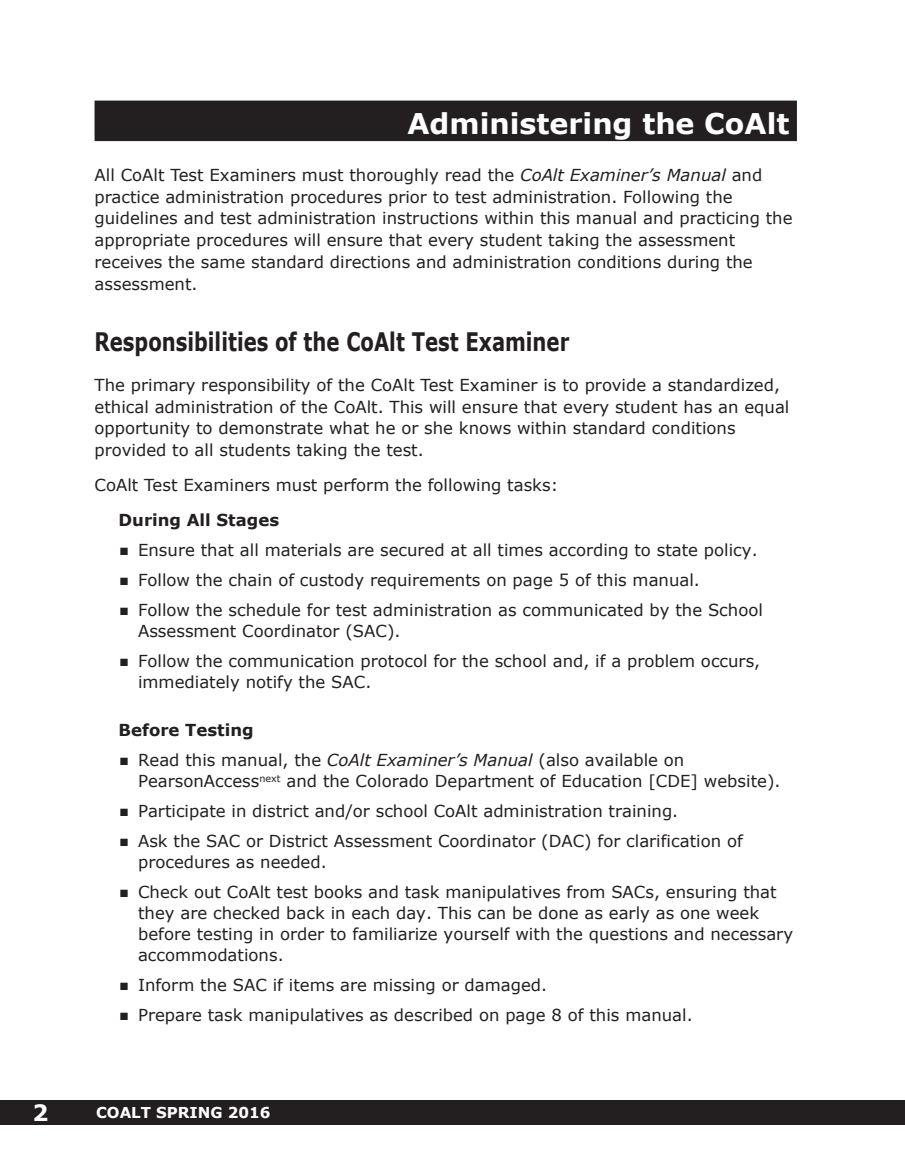
<style>
.page{position:relative;width:905px;height:1175px;background:#fff}
.page>*{position:absolute;margin:0;border:0;box-sizing:border-box;transform-origin:0 0}
.t1{font:700 28.5px "Verdana";color:#fff}
.t2{font:700 25.5px "Verdana";color:#231f20;scale:.77 1}
.t3{font:700 22.5px "Verdana";color:#fff}
.t4{font:16.5px/21.8px "Verdana";color:#231f20}
.t5{font:700 16.5px "Verdana";color:#231f20}
.t6{font:700 15px "Verdana";color:#fff}
.s1{font-style:italic}
.s2{font-weight:700}
</style>
<div class="page">
<div style="left:0;top:1100px;width:904px;height:24px;background:#231f20"></div>
<div style="left:94px;top:101px;width:702px;height:40px;background:#231f20"></div>
<h1 class="t1" style="left:407px;top:103px;width:383px">Administering the CoAlt</h1>
<p class="t4" style="left:94px;top:164px;width:699px">All CoAlt Test Examiners must thoroughly read the <span class="s1">CoAlt Examiner’s Manual</span> and practice administration procedures prior to test administration. Following the guidelines and test administration instructions within this manual and practicing the appropriate procedures will ensure that every student taking the assessment receives the same standard directions and administration conditions during the assessment.</p>
<p class="t2" style="left:94px;top:324px;width:618px">Responsibilities of the CoAlt Test Examiner</p>
<p class="t4" style="left:94px;top:374px;width:696px">The primary responsibility of the CoAlt Test Examiner is to provide a standardized, ethical administration of the CoAlt. This will ensure that every student has an equal opportunity to demonstrate what he or she knows within standard conditions provided to all students taking the test.</p>
<p class="t4" style="left:119px;top:468px;width:441px;line-height:34.5px;text-indent:-24px">CoAlt Test Examiners must perform the following tasks:<br><span class="s2">During All Stages</span></p>
<p class="t4" style="left:120px;top:539px;width:639px">■ Ensure that all materials are secured at all times according to state policy.</p>
<p class="t4" style="left:120px;top:569px;width:581px">■ Follow the chain of custody requirements on page 5 of this manual.</p>
<p class="t4" style="left:138px;top:599px;width:626px;line-height:21px;text-indent:-18px">■ Follow the schedule for test administration as communicated by the School<br>Assessment Coordinator (SAC).</p>
<p class="t4" style="left:138px;top:650px;width:623px;line-height:21px;text-indent:-18px">■ Follow the communication protocol for the school and, if a problem occurs, immediately notify the SAC.</p>
<p class="t5" style="left:118px;top:718px;width:137px">Before Testing</p>
<p class="t4" style="left:138px;top:749px;width:644px;line-height:21px;text-indent:-18px">■ Read this manual, the <span class="s1">CoAlt Examiner’s Manual</span> (also available on<br>PearsonAccess<sup>next</sup> and the Colorado Department of Education [CDE] website).</p>
<p class="t4" style="left:120px;top:800px;width:559px">■ Participate in district and/or school CoAlt administration training.</p>
<p class="t4" style="left:138px;top:830px;width:606px;line-height:21px;text-indent:-18px">■ Ask the SAC or District Assessment Coordinator (DAC) for clarification of procedures as needed.</p>
<p class="t4" style="left:138px;top:881px;width:656px;line-height:21px;text-indent:-18px">■ Check out CoAlt test books and task manipulatives from SACs, ensuring that they are checked back in each day. This can be done as early as one week before testing in order to familiarize yourself with the questions and necessary accommodations.</p>
<p class="t4" style="left:120px;top:974px;width:428px">■ Inform the SAC if items are missing or damaged.</p>
<p class="t4" style="left:120px;top:1004px;width:574px">■ Prepare task manipulatives as described on page 8 of this manual.</p>
<h3 class="t3" style="left:33px;top:1096px;width:17px">2</h3>
<p class="t6" style="left:96px;top:1101px;width:176px">COALT SPRING 2016</p>
</div>
